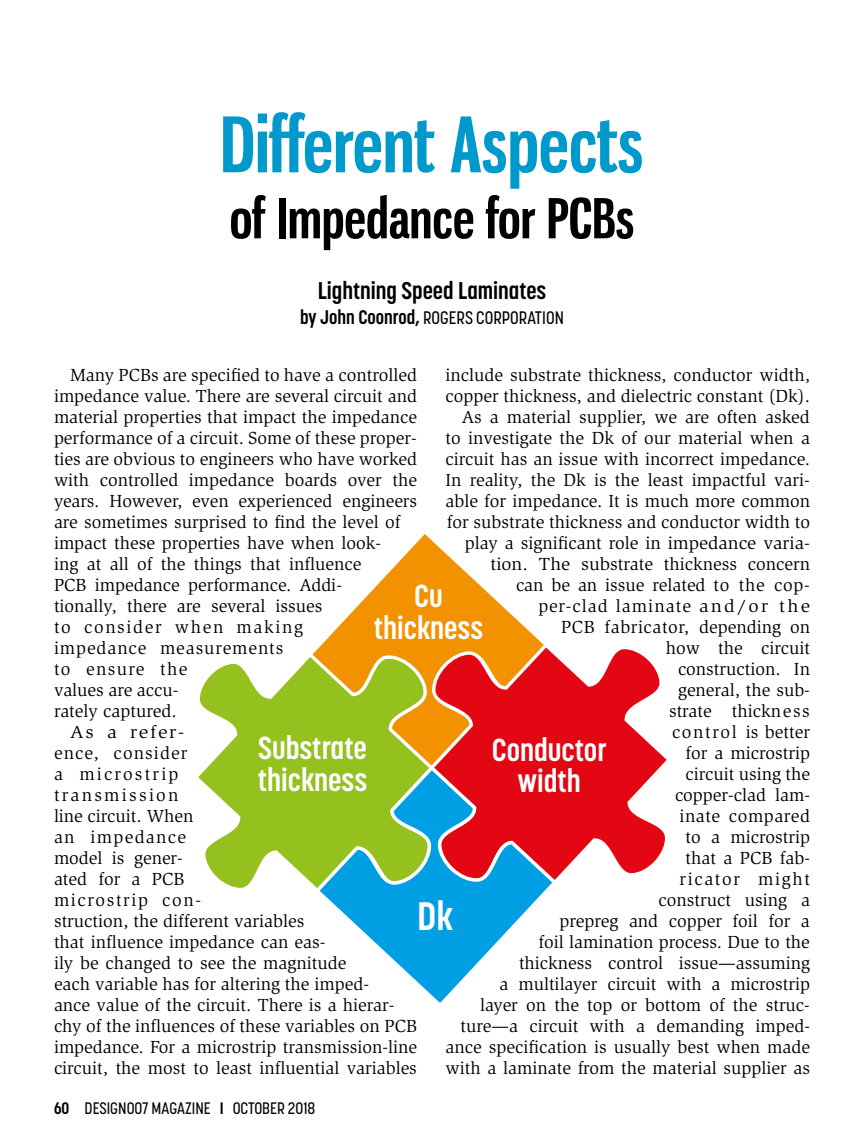
<style>
.page{position:relative;width:864px;height:1134px;background:#fff}
.page>*{position:absolute;margin:0;border:0;box-sizing:border-box;transform-origin:0 0}
.t1{font:700 75px "Gnuolane Rg";color:#09c}
.t2{font:700 54px "Gnuolane Rg";color:#000}
.t3{font:700 39.3px "Korolev Condensed";color:#fff}
.t4{font:700 31.5px/31.5px "Korolev Condensed";color:#fff;text-align:center}
.t5{font:700 24px "Korolev Condensed";color:#000}
.t6{font:18px/21px "Slimbach";color:#000;text-align:right}
.t7{font:18px "Slimbach";letter-spacing:.09em;color:#000}
.t8{font:500 18px "Korolev Condensed";color:#000}
.t9{font:18px "Slimbach";letter-spacing:.07em;color:#000}
.t10{font:18px "Slimbach";letter-spacing:.05em;color:#000}
.t11{font:18px "Slimbach";letter-spacing:.06em;color:#000}
.t12{font:18px "Slimbach";letter-spacing:.125em;color:#000}
.t13{font:18px "Slimbach";letter-spacing:.12em;color:#000}
.t14{font:18px "Slimbach";color:#000;scale:1.09 1}
.t15{font:500 16.5px "Korolev Condensed";color:#000}
.s1{font-weight:700;font-size:19.5px}
.s2{font-weight:700}
</style>
<div class="page">
<svg style="left:198px;top:659px;width:117px;height:229px;fill:#95c11f"></svg>
<svg style="left:308px;top:534px;width:234px;height:237px"></svg>
<svg style="left:430px;top:643px;width:237px;height:235px;fill:#e30613"></svg>
<svg style="left:315px;top:766px;width:242px;height:237px"></svg>
<h1 class="t1" style="left:220px;top:99px;width:425px">Different Aspects</h1>
<h2 class="t2" style="left:230px;top:186px;width:406px">of Impedance for PCBs</h2>
<h3 class="t5" style="left:318px;top:276px;width:230px">Lightning Speed Laminates</h3>
<p class="t8" style="left:300px;top:307px;width:265px"><span class="s1">by John Coonrod,</span> ROGERS CORPORATION</p>
<p class="t6" style="left:70px;top:364px;width:348px">Many PCBs are specified to have a controlled</p>
<p class="t6" style="left:54px;top:385px;width:365px">impedance value. There are several circuit and</p>
<p class="t6" style="left:54px;top:406px;width:365px">material properties that impact the impedance</p>
<p class="t6" style="left:54px;top:427px;width:364px">performance of a circuit. Some of these proper-</p>
<p class="t6" style="left:54px;top:448px;width:365px">ties are obvious to engineers who have worked</p>
<p class="t6" style="left:54px;top:469px;width:365px">with controlled impedance boards over the</p>
<p class="t6" style="left:54px;top:490px;width:365px">years. However, even experienced engineers</p>
<p class="t6" style="left:54px;top:511px;width:348px">are sometimes surprised to find the level of</p>
<p class="t6" style="left:54px;top:532px;width:329px">impact these properties have when look-</p>
<p class="t6" style="left:54px;top:553px;width:309px">ing at all of the things that influence</p>
<p class="t6" style="left:54px;top:574px;width:290px">PCB impedance performance. Addi-</p>
<p class="t6" style="left:54px;top:595px;width:270px">tionally, there are several issues</p>
<p class="t7" style="left:54px;top:616px;width:251px">to consider when making</p>
<p class="t10" style="left:54px;top:637px;width:231px">impedance measurements</p>
<p class="t9" style="left:54px;top:658px;width:135px">to ensure the</p>
<p class="t6" style="left:54px;top:679px;width:126px">values are accu-</p>
<p class="t6" style="left:54px;top:700px;width:124px">rately captured.</p>
<p class="t14" style="left:70px;top:721px;width:106px">As a refer-</p>
<p class="t11" style="left:54px;top:742px;width:135px">ence, consider</p>
<p class="t13" style="left:54px;top:763px;width:126px">a microstrip</p>
<p class="t12" style="left:54px;top:784px;width:126px">transmission</p>
<p class="t6" style="left:54px;top:805px;width:141px">line circuit. When</p>
<p class="t9" style="left:54px;top:826px;width:133px">an impedance</p>
<p class="t6" style="left:54px;top:847px;width:130px">model is gener-</p>
<p class="t6" style="left:54px;top:868px;width:132px">ated for a PCB</p>
<p class="t7" style="left:54px;top:889px;width:149px">microstrip con-</p>
<p class="t6" style="left:54px;top:910px;width:252px">struction, the different variables</p>
<p class="t6" style="left:54px;top:931px;width:273px">that influence impedance can eas-</p>
<p class="t6" style="left:54px;top:952px;width:294px">ily be changed to see the magnitude</p>
<p class="t6" style="left:54px;top:973px;width:317px">each variable has for altering the imped-</p>
<p class="t6" style="left:54px;top:994px;width:342px">ance value of the circuit. There is a hierar-</p>
<p class="t6" style="left:54px;top:1015px;width:365px">chy of the influences of these variables on PCB</p>
<p class="t6" style="left:54px;top:1036px;width:365px">impedance. For a microstrip transmission-line</p>
<p class="t6" style="left:54px;top:1057px;width:364px">circuit, the most to least influential variables</p>
<p class="t6" style="left:446px;top:364px;width:366px">include substrate thickness, conductor width, copper thickness, and dielectric constant (Dk).<br>As a material supplier, we are often asked to investigate the Dk of our material when a circuit has an issue with incorrect impedance.<br>In reality, the Dk is the least impactful vari&shy;able for impedance. It is much more common for substrate thickness and conductor width to play a significant role in impedance varia&shy;tion. The substrate thickness concern<br>can be an issue related to the cop&shy;per-clad laminate and/or the<br>PCB fabricator, depending on<br>how the circuit<br>construction. In<br>general, the sub-<br>strate thickness<br>control is better<br>for a microstrip<br>circuit using the<br>copper-clad lam-<br>inate compared<br>to a microstrip<br>that a PCB fab-<br>ricator might<br>construct using a<br>prepreg and copper foil for a<br>foil lamination process. Due to the<br>thickness control issue—assuming<br>a multilayer circuit with a microstrip<br>layer on the top or bottom of the struc&shy;ture—a circuit with a demanding imped&shy;ance specification is usually best when made with a laminate from the material supplier as</p>
<h3 class="t4" style="left:374px;top:580px;width:111px">Cu thickness</h3>
<h3 class="t4" style="left:258px;top:733px;width:111px;text-align:left">Substrate thickness</h3>
<h3 class="t4" style="left:492px;top:734px;width:116px">Conductor width</h3>
<h3 class="t3" style="left:417px;top:893px;width:37px">Dk</h3>
<p class="t15" style="left:54px;top:1099px;width:263px"><span class="s2">60</span> DESIGN007 MAGAZINE <span class="s2">I</span> OCTOBER 2018</p>
</div>
